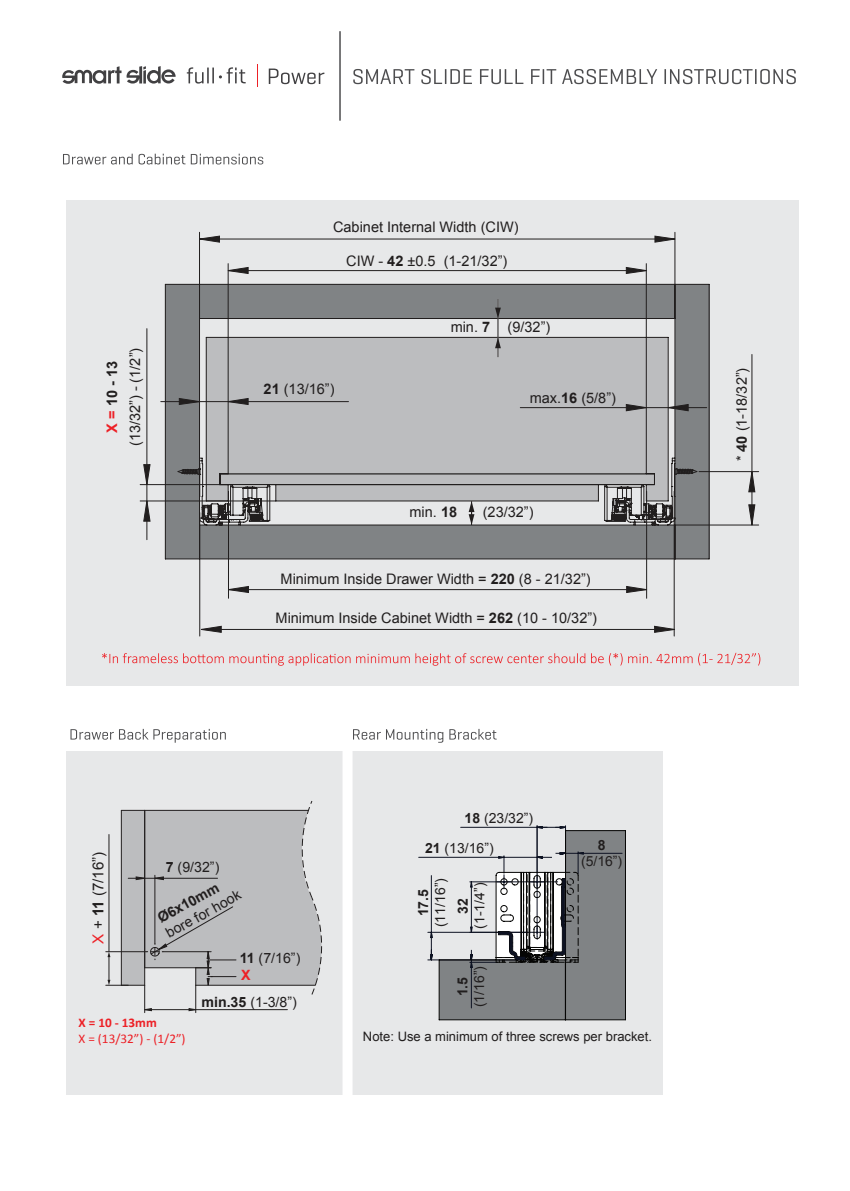
<style>
.page{position:relative;width:850px;height:1191px;background:#fff}
.page>*{position:absolute;margin:0;border:0;box-sizing:border-box;transform-origin:0 0}
.t1{font:15.2px "Arial";color:#211e1e}
.t2{font:14.6px/23px "Arial";color:#211e1e;text-align:center}
.t3{font:14.2px "Arial";color:#211e1e}
.t4{font:700 14.2px "Arial";color:#211e1e}
.t5{font:700 14.2px "Arial";color:#ed2026}
.t6{font:14px/30.4px "Arial";color:#211e1e}
.t7{font:700 14px "Arial";color:#211e1e}
.t8{font:13.2px "Calibri";color:#ed2026}
.t9{font:700 13.2px "Calibri";color:#ed2026}
.t10{font:13px "Arial";color:#211e1e}
.s1{font-weight:700}
.s2{font-weight:700;color:#ed2026}
.s3{color:#ed2026}
</style>
<div class="page">
<div style="left:66px;top:201px;width:732px;height:485px;background:#e7e8e9"></div>
<hr style="left:339px;top:31px;width:2px;height:90px;background:#4d4d4f">
<div style="left:66px;top:751px;width:596px;height:343px;background:#e7e8e9"></div>
<svg style="left:63px;top:154px;width:122px;height:10px"></svg>
<svg style="left:191px;top:154px;width:72px;height:10px"></svg>
<svg style="left:70px;top:729px;width:156px;height:14px"></svg>
<svg style="left:353px;top:729px;width:90px;height:14px"></svg>
<svg style="left:449px;top:729px;width:47px;height:11px"></svg>
<div style="left:342px;top:751px;width:10px;height:347px;background:#fff"></div>
<svg style="left:127px;top:66px;width:49px;height:18px"></svg>
<svg style="left:62px;top:66px;width:59px;height:18px"></svg>
<svg style="left:187px;top:67px;width:59px;height:17px"></svg>
<svg style="left:257px;top:65px;width:1px;height:22px"></svg>
<svg style="left:269px;top:69px;width:55px;height:15px"></svg>
<svg style="left:353px;top:69px;width:61px;height:15px"></svg>
<svg style="left:421px;top:69px;width:51px;height:15px"></svg>
<svg style="left:480px;top:69px;width:43px;height:15px"></svg>
<svg style="left:531px;top:69px;width:25px;height:15px"></svg>
<svg style="left:562px;top:69px;width:95px;height:15px"></svg>
<svg style="left:664px;top:69px;width:131px;height:15px"></svg>
<svg style="left:102px;top:653px;width:658px;height:13px"></svg>
<hr style="left:751px;top:354px;width:1px;height:118px;background:#211e1e">
<hr style="left:751px;top:472px;width:1px;height:53px;background:#211e1e">
<hr style="left:709px;top:471px;width:49px;height:1px;background:#211e1e">
<hr style="left:675px;top:525px;width:83px;height:1px;background:#211e1e">
<hr style="left:228px;top:270px;width:418px;height:1px;background:#211e1e">
<hr style="left:646px;top:264px;width:1px;height:73px;background:#211e1e">
<hr style="left:228px;top:264px;width:1px;height:73px;background:#211e1e">
<hr style="left:199px;top:239px;width:476px;height:1px;background:#211e1e">
<hr style="left:674px;top:232px;width:1px;height:52px;background:#211e1e">
<hr style="left:199px;top:232px;width:1px;height:52px;background:#211e1e">
<hr style="left:161px;top:401px;width:38px;height:1px;background:#211e1e">
<hr style="left:146px;top:329px;width:1px;height:156px;background:#211e1e">
<hr style="left:146px;top:501px;width:1px;height:39px;background:#211e1e">
<hr style="left:140px;top:484px;width:80px;height:1px;background:#211e1e">
<hr style="left:140px;top:501px;width:136px;height:1px;background:#211e1e">
<svg style="left:748px;top:471px;width:7px;height:21px"></svg>
<svg style="left:748px;top:504px;width:7px;height:22px"></svg>
<svg style="left:626px;top:267px;width:21px;height:7px"></svg>
<svg style="left:227px;top:267px;width:22px;height:7px"></svg>
<svg style="left:654px;top:236px;width:21px;height:7px"></svg>
<svg style="left:200px;top:236px;width:20px;height:7px"></svg>
<svg style="left:143px;top:464px;width:8px;height:58px"></svg>
<svg style="left:164px;top:283px;width:546px;height:277px;background:#a5a6a8"></svg>
<svg style="left:106px;top:801px;width:217px;height:212px"></svg>
<hr style="left:196px;top:985px;width:119px;height:1px;background:#211e1e">
<hr style="left:145px;top:810px;width:163px;height:1px;background:#211e1e">
<hr style="left:144px;top:810px;width:1px;height:158px;background:#211e1e">
<hr style="left:145px;top:967px;width:51px;height:1px;background:#211e1e">
<hr style="left:109px;top:834px;width:1px;height:117px;background:#211e1e">
<svg style="left:675px;top:468px;width:34px;height:7px"></svg>
<svg style="left:177px;top:468px;width:23px;height:7px"></svg>
<hr style="left:228px;top:589px;width:418px;height:1px;background:#211e1e">
<hr style="left:646px;top:491px;width:1px;height:107px;background:#211e1e">
<hr style="left:228px;top:491px;width:1px;height:107px;background:#211e1e">
<svg style="left:626px;top:586px;width:21px;height:7px"></svg>
<svg style="left:229px;top:586px;width:20px;height:7px"></svg>
<hr style="left:201px;top:629px;width:473px;height:1px;background:#211e1e">
<svg style="left:654px;top:626px;width:20px;height:7px"></svg>
<svg style="left:201px;top:626px;width:21px;height:7px"></svg>
<hr style="left:199px;top:512px;width:1px;height:124px;background:#211e1e">
<hr style="left:674px;top:491px;width:1px;height:145px;background:#211e1e">
<svg style="left:495px;top:299px;width:6px;height:19px"></svg>
<svg style="left:495px;top:337px;width:6px;height:20px"></svg>
<hr style="left:497px;top:310px;width:1px;height:37px;background:#211e1e">
<svg style="left:468px;top:501px;width:6px;height:24px"></svg>
<hr style="left:418px;top:857px;width:86px;height:1px;background:#0d1222">
<hr style="left:428px;top:959px;width:100px;height:1px;background:#0d1222">
<hr style="left:428px;top:932px;width:100px;height:1px;background:#0d1222">
<svg style="left:430px;top:826px;width:196px;height:195px"></svg>
<p class="t2" style="left:333px;top:216px;width:187px">Cabinet Internal Width (CIW)</p>
<p class="t2" style="left:346px;top:249px;width:163px">CIW - <span class="s1">42</span> ±0.5 (1-21/32”)</p>
<p class="t2" style="left:101px;top:446px;width:100px;rotate:-90deg"><span class="s2">X =</span> <span class="s1">10 - 13 </span>(13/32”) - (1/2”)</p>
<p class="t2" style="left:263px;top:378px;width:72px"><span class="s1">21</span> (13/16”)</p>
<p class="t2" style="left:450px;top:316px;width:101px">min. <span class="s1">7</span> (9/32”)</p>
<p class="t2" style="left:529px;top:387px;width:88px">max.<span class="s1">16</span> (5/8”)</p>
<p class="t2" style="left:409px;top:501px;width:49px">min. <span class="s1">18</span></p>
<p class="t2" style="left:483px;top:501px;width:52px">(23/32”)</p>
<p class="t2" style="left:280px;top:568px;width:312px">Minimum Inside Drawer Width = <span class="s1">220</span> (8 - 21/32”)</p>
<p class="t2" style="left:275px;top:606px;width:323px">Minimum Inside Cabinet Width = <span class="s1">262</span> (10 - 10/32”)</p>
<p class="t1" style="left:88px;top:944px;width:94px;rotate:-90deg"><span class="s3">X</span> + <span class="s1">11</span> (7/16”)</p>
<p class="t3" style="left:166px;top:858px;width:55px"><span class="s1">7</span> (9/32”)</p>
<p class="t4" style="left:154px;top:911px;width:69px;rotate:-29deg">Ø6x10mm</p>
<p class="t3" style="left:162px;top:926px;width:85px;rotate:-29deg">bore for hook</p>
<p class="t3" style="left:240px;top:949px;width:62px"><span class="s1">11</span> (7/16”)</p>
<p class="t5" style="left:241px;top:966px;width:11px">X</p>
<p class="t3" style="left:201px;top:992px;width:97px"><span class="s1">min.35</span> (1-3/8”)</p>
<p class="t6" style="left:425px;top:803px;width:109px;text-indent:39px"><span class="s1">18</span> (23/32”)<br><span class="s1">21</span> (13/16”)</p>
<p class="t7" style="left:414px;top:916px;width:29px;rotate:-90deg">17.5</p>
<p class="t6" style="left:425px;top:927px;width:51px;rotate:-90deg">(11/16”)</p>
<p class="t6" style="left:464px;top:929px;width:47px;rotate:-90deg">(1-1/4”)</p>
<p class="t7" style="left:453px;top:913px;width:17px;rotate:-90deg">32</p>
<p class="t7" style="left:453px;top:996px;width:21px;rotate:-90deg">1.5</p>
<p class="t6" style="left:464px;top:1007px;width:43px;rotate:-90deg">(1/16”)</p>
<p class="t7" style="left:598px;top:835px;width:9px">8</p>
<p class="t6" style="left:581px;top:846px;width:43px">(5/16”)</p>
<p class="t9" style="left:78px;top:1014px;width:80px">X = 10 - 13mm</p>
<p class="t8" style="left:78px;top:1029px;width:109px">X = (13/32”) - (1/2”)</p>
<p class="t10" style="left:363px;top:1028px;width:290px">Note: Use a minimum of three screws per bracket.</p>
<p class="t2" style="left:730px;top:461px;width:95px;rotate:-90deg">* <span class="s1">40</span> (1-18/32”)</p>
</div>
